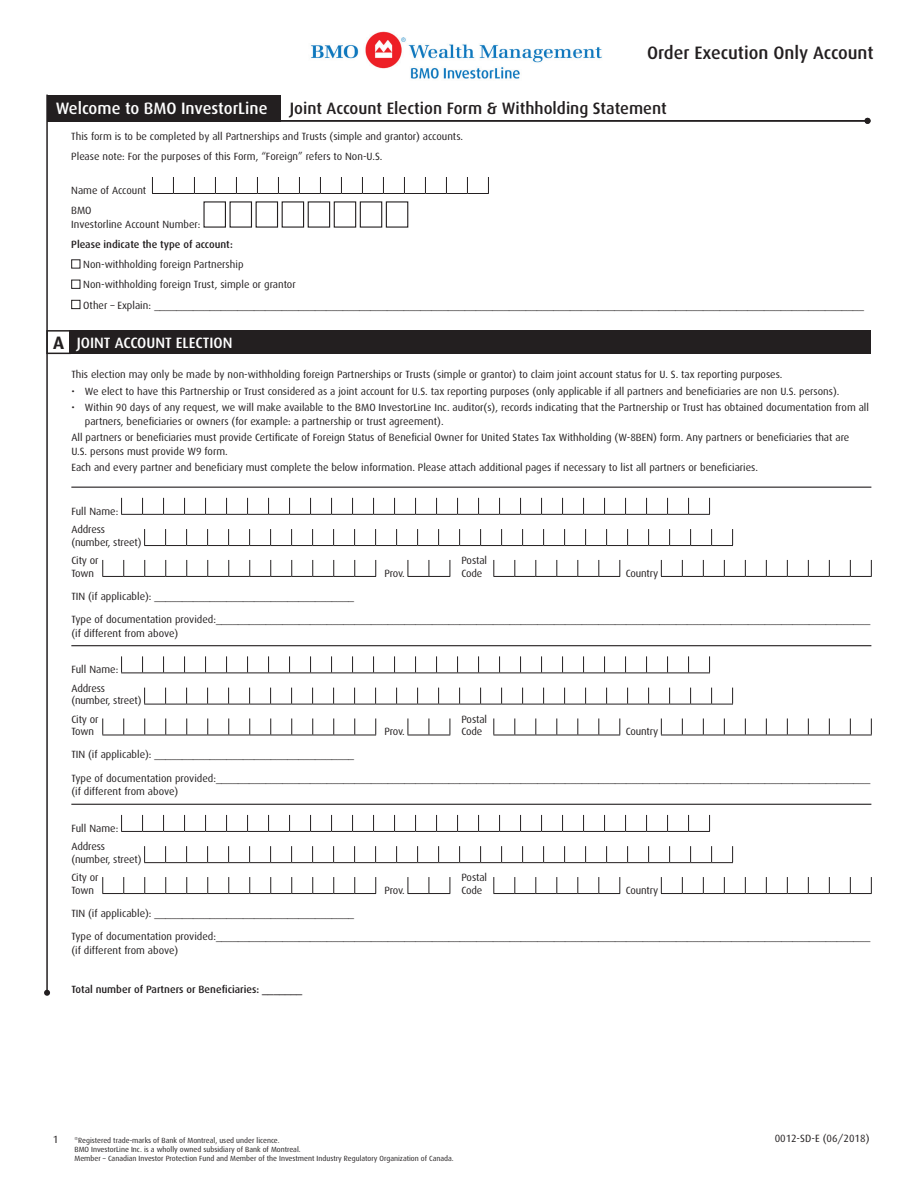
<style>
.page{position:relative;width:918px;height:1188px;background:#fff}
.page>*{position:absolute;margin:0;border:0;box-sizing:border-box;transform-origin:0 0}
.t1{font:500 18px "Dax";color:#231f20}
.t2{font:500 16.5px "Dax";color:#231f20}
.t3{font:500 16.5px "Dax";color:#fff}
.t4{font:500 15px "Dax";color:#fff}
.t5{font:10.5px/13.5px "Dax";color:#231f20}
.t6{font:500 10.5px "Dax";color:#231f20}
.t7{font:7.5px/9px "Dax";color:#231f20}
.s1{font-weight:700;font-size:18px;color:#231f20}
</style>
<div class="page">
<img style="left:310px;top:31px;width:292px;height:48px">
<div style="left:47px;top:95px;width:234px;height:27px;background:#231f20"></div>
<hr style="left:46px;top:95px;width:2px;height:898px;background:#231f20">
<svg style="left:44px;top:990px;width:6px;height:6px"></svg>
<hr style="left:281px;top:120px;width:587px;height:2px;background:#231f20">
<svg style="left:865px;top:118px;width:6px;height:6px"></svg>
<hr style="left:71px;top:487px;width:800px;height:1px;background:#231f20">
<hr style="left:71px;top:645px;width:800px;height:1px;background:#231f20">
<hr style="left:71px;top:804px;width:800px;height:1px;background:#231f20">
<svg style="left:121px;top:498px;width:589px;height:17px"></svg>
<svg style="left:144px;top:529px;width:589px;height:17px"></svg>
<svg style="left:102px;top:560px;width:274px;height:17px"></svg>
<svg style="left:408px;top:560px;width:43px;height:17px"></svg>
<svg style="left:493px;top:560px;width:127px;height:17px"></svg>
<svg style="left:661px;top:560px;width:211px;height:17px"></svg>
<svg style="left:121px;top:656px;width:589px;height:18px"></svg>
<svg style="left:144px;top:688px;width:589px;height:17px"></svg>
<svg style="left:102px;top:718px;width:274px;height:18px"></svg>
<svg style="left:408px;top:718px;width:43px;height:18px"></svg>
<svg style="left:493px;top:718px;width:127px;height:18px"></svg>
<svg style="left:661px;top:718px;width:211px;height:18px"></svg>
<svg style="left:121px;top:815px;width:589px;height:17px"></svg>
<svg style="left:144px;top:846px;width:589px;height:17px"></svg>
<svg style="left:102px;top:877px;width:274px;height:17px"></svg>
<svg style="left:408px;top:877px;width:43px;height:17px"></svg>
<svg style="left:493px;top:877px;width:127px;height:17px"></svg>
<svg style="left:661px;top:877px;width:211px;height:17px"></svg>
<div style="left:69px;top:330px;width:802px;height:24px;background:#231f20"></div>
<div style="left:46px;top:330px;width:25px;height:24px;border:2px solid #231f20"></div>
<svg style="left:152px;top:177px;width:337px;height:17px"></svg>
<div style="left:282px;top:201px;width:22px;height:27px;border:1px solid #231f20"></div>
<div style="left:308px;top:201px;width:22px;height:27px;border:1px solid #231f20"></div>
<div style="left:334px;top:201px;width:22px;height:27px;border:1px solid #231f20"></div>
<div style="left:360px;top:201px;width:22px;height:27px;border:1px solid #231f20"></div>
<div style="left:386px;top:201px;width:22px;height:27px;border:1px solid #231f20"></div>
<div style="left:71px;top:259px;width:9px;height:10px;border:1px solid #231f20"></div>
<div style="left:71px;top:280px;width:9px;height:9px;border:1px solid #231f20"></div>
<div style="left:71px;top:300px;width:9px;height:9px;border:1px solid #231f20"></div>
<h2 class="t3" style="left:56px;top:100px;width:213px">Welcome to BMO InvestorLine</h2>
<h1 class="t1" style="left:647px;top:43px;width:228px">Order Execution Only Account</h1>
<h2 class="t2" style="left:290px;top:99px;width:379px">Joint Account Election Form &amp; Withholding Statement</h2>
<p class="t5" style="left:71px;top:126px;width:393px;line-height:20.2px">This form is to be completed by all Partnerships and Trusts (simple and grantor) accounts.<br>Please note: For the purposes of this Form, “Foreign” refers to Non-U.S.</p>
<p class="t5" style="left:71px;top:180px;width:77px;line-height:20.2px">Name of Account<br>BMO</p>
<p class="t5" style="left:71px;top:217px;width:131px">Investorline Account Number:</p>
<p class="t6" style="left:71px;top:238px;width:163px">Please indicate the type of account:</p>
<p class="t5" style="left:83px;top:254px;width:782px;line-height:20.2px">Non-withholding foreign Partnership<br>Non-withholding foreign Trust, simple or grantor<br>Other – Explain: ________________________________________________________________________________________________________________________________</p>
<h3 class="t4" style="left:53px;top:334px;width:181px"><span class="s1">A</span> JOINT ACCOUNT ELECTION</h3>
<p class="t5" style="left:71px;top:368px;width:713px">This election may only be made by non-withholding foreign Partnerships or Trusts (simple or grantor) to claim joint account status for U. S. tax reporting purposes.</p>
<p class="t5" style="left:71px;top:384px;width:770px">• We elect to have this Partnership or Trust considered as a joint account for U.S. tax reporting purposes (only applicable if all partners and beneficiaries are non U.S. persons).</p>
<p class="t5" style="left:85px;top:401px;width:786px;text-indent:-14px">• Within 90 days of any request, we will make available to the BMO InvestorLine Inc. auditor(s), records indicating that the Partnership or Trust has obtained documentation from all partners, beneficiaries or owners (for example: a partnership or trust agreement).</p>
<p class="t5" style="left:71px;top:431px;width:780px">All partners or beneficiaries must provide Certificate of Foreign Status of Beneficial Owner for United States Tax Withholding (W-8BEN) form. Any partners or beneficiaries that are<br>U.S. persons must provide W9 form.</p>
<p class="t5" style="left:71px;top:461px;width:688px">Each and every partner and beneficiary must complete the below information. Please attach additional pages if necessary to list all partners or beneficiaries.</p>
<p class="t5" style="left:71px;top:502px;width:48px;line-height:18.5px">Full Name:<br>Address</p>
<p class="t5" style="left:71px;top:533px;width:72px;line-height:18.1px">(number, street)<br>City or</p>
<p class="t5" style="left:461px;top:554px;width:27px">Postal</p>
<p class="t5" style="left:71px;top:567px;width:24px">Town</p>
<p class="t5" style="left:384px;top:567px;width:22px">Prov.</p>
<p class="t5" style="left:461px;top:567px;width:23px">Code</p>
<p class="t5" style="left:626px;top:567px;width:34px">Country</p>
<p class="t5" style="left:71px;top:589px;width:284px">TIN (if applicable): ____________________________________</p>
<p class="t5" style="left:71px;top:613px;width:800px">Type of documentation provided:______________________________________________________________________________________________________________________ (if different from above)</p>
<p class="t5" style="left:71px;top:661px;width:48px;line-height:18.5px">Full Name:<br>Address</p>
<p class="t5" style="left:71px;top:692px;width:72px;line-height:18.1px">(number, street)<br>City or</p>
<p class="t5" style="left:461px;top:712px;width:27px">Postal</p>
<p class="t5" style="left:71px;top:725px;width:24px">Town</p>
<p class="t5" style="left:384px;top:725px;width:22px">Prov.</p>
<p class="t5" style="left:461px;top:725px;width:23px">Code</p>
<p class="t5" style="left:626px;top:725px;width:34px">Country</p>
<p class="t5" style="left:71px;top:748px;width:284px">TIN (if applicable): ____________________________________</p>
<p class="t5" style="left:71px;top:771px;width:800px">Type of documentation provided:______________________________________________________________________________________________________________________ (if different from above)</p>
<p class="t5" style="left:71px;top:819px;width:48px;line-height:18.5px">Full Name:<br>Address</p>
<p class="t5" style="left:71px;top:850px;width:72px;line-height:18.1px">(number, street)<br>City or</p>
<p class="t5" style="left:461px;top:871px;width:27px">Postal</p>
<p class="t5" style="left:71px;top:884px;width:24px">Town</p>
<p class="t5" style="left:384px;top:884px;width:22px">Prov.</p>
<p class="t5" style="left:461px;top:884px;width:23px">Code</p>
<p class="t5" style="left:626px;top:884px;width:34px">Country</p>
<p class="t5" style="left:71px;top:907px;width:284px">TIN (if applicable): ____________________________________</p>
<p class="t5" style="left:71px;top:930px;width:800px">Type of documentation provided:______________________________________________________________________________________________________________________ (if different from above)</p>
<p class="t6" style="left:71px;top:984px;width:233px">Total number of Partners or Beneficiaries: _______</p>
<p class="t5" style="left:53px;top:1133px;width:7px">1</p>
<p class="t7" style="left:75px;top:1136px;width:381px"><sup>®</sup>Registered trade-marks of Bank of Montreal, used under licence.<br>BMO InvestorLine Inc. is a wholly owned subsidiary of Bank of Montreal.<br>Member – Canadian Investor Protection Fund and Member of the Investment Industry Regulatory Organization of Canada.</p>
<p class="t5" style="left:775px;top:1132px;width:96px">0012-SD-E (06/2018)</p>
</div>
